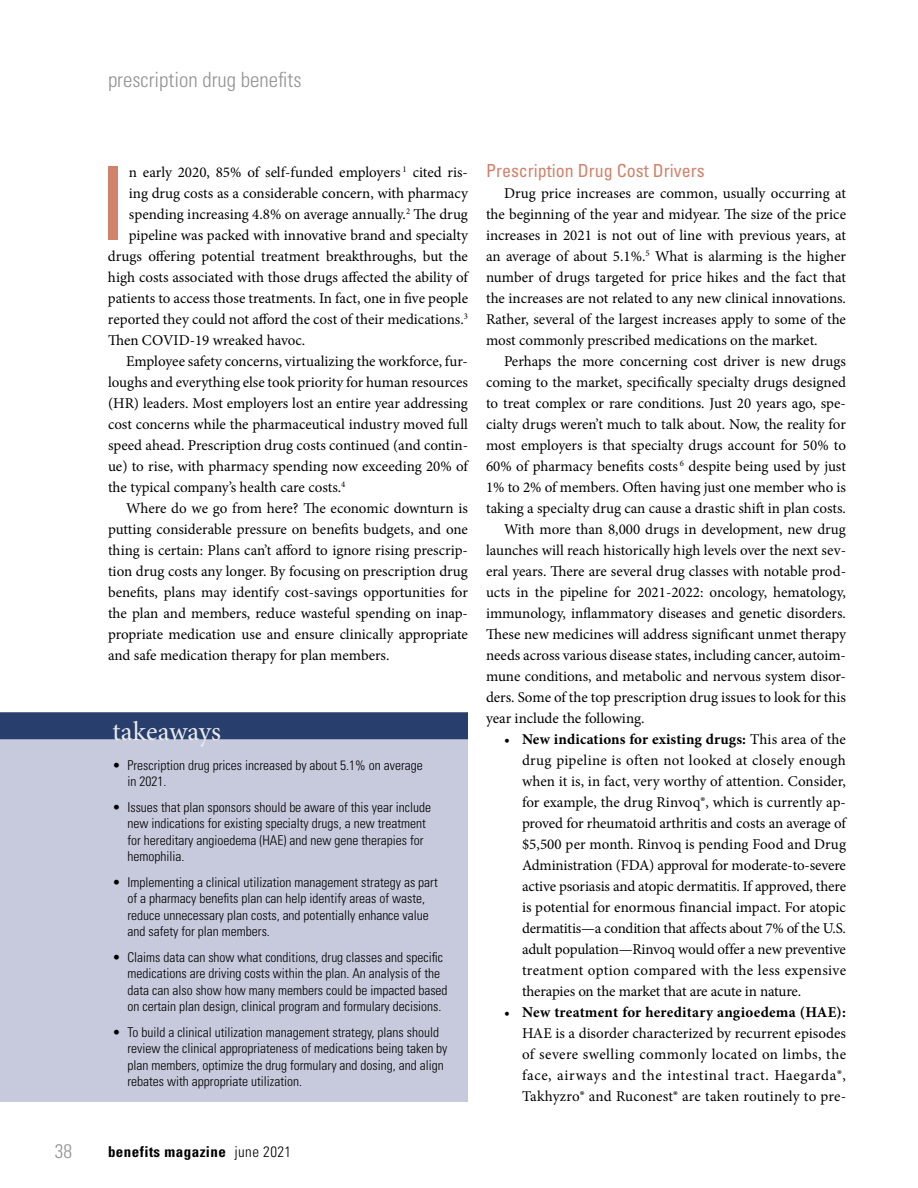
<style>
.page{position:relative;width:918px;height:1188px;background:#fff}
.page>*{position:absolute;margin:0;border:0;box-sizing:border-box;transform-origin:0 0}
.t1{font:condensed 102.3px "Univers LT Std";color:#d1826b}
.t2{font:27px "Minion Pro";color:#ebebeb}
.t3{font:300 condensed 21px "Univers LT Std";color:#939393}
.t4{font:300 condensed 19.5px "Univers LT Std";color:#939393}
.t5{font:condensed 18px "Univers LT Std";color:#d1826b}
.t6{font:15px/21px "Minion Pro";color:#000;text-align:justify}
.t7{font:700 condensed 15px "Univers LT Std";letter-spacing:.03em;color:#000}
.t8{font:300 condensed 13.5px/16.5px "Univers LT Std";color:#000}
.s1{font-weight:300}
.s2{font-weight:700}
</style>
<div class="page">
<div style="left:0;top:720px;width:468px;height:382px;background:#c7cadc"></div>
<div style="left:0;top:712px;width:468px;height:27px;background:#283f6e"></div>
<h3 class="t3" style="left:108px;top:67px;width:195px">prescription drug benefits</h3>
<h1 class="t1" style="left:98px;top:139px;width:30px">I</h1>
<p class="t6" style="left:129px;top:162px;width:341px">n early 2020, 85% of self-funded employers <sup>1</sup> cited ris-</p>
<p class="t6" style="left:129px;top:183px;width:341px">ing drug costs as a considerable concern, with pharmacy</p>
<p class="t6" style="left:129px;top:204px;width:341px">spending increasing 4.8% on average annually.<sup>2</sup> The drug</p>
<p class="t6" style="left:129px;top:225px;width:341px">pipeline was packed with innovative brand and specialty</p>
<p class="t6" style="left:108px;top:246px;width:362px">drugs offering potential treatment breakthroughs, but the</p>
<p class="t6" style="left:108px;top:267px;width:362px">high costs associated with those drugs affected the ability of</p>
<p class="t6" style="left:108px;top:288px;width:362px">patients to access those treatments. In fact, one in five people</p>
<p class="t6" style="left:108px;top:309px;width:362px">reported they could not afford the cost of their medications.<sup>3</sup></p>
<p class="t6" style="left:108px;top:330px;width:199px">Then COVID-19 wreaked havoc.</p>
<p class="t6" style="left:126px;top:351px;width:343px">Employee safety concerns, virtualizing the workforce, fur-</p>
<p class="t6" style="left:108px;top:372px;width:361px">loughs and everything else took priority for human resources</p>
<p class="t6" style="left:108px;top:393px;width:362px">(HR) leaders. Most employers lost an entire year addressing</p>
<p class="t6" style="left:108px;top:414px;width:362px">cost concerns while the pharmaceutical industry moved full</p>
<p class="t6" style="left:108px;top:435px;width:362px">speed ahead. Prescription drug costs continued (and contin-</p>
<p class="t6" style="left:108px;top:456px;width:362px">ue) to rise, with pharmacy spending now exceeding 20% of</p>
<p class="t6" style="left:108px;top:477px;width:239px">the typical company’s health care costs.<sup>4</sup></p>
<p class="t6" style="left:126px;top:498px;width:343px">Where do we go from here? The economic downturn is</p>
<p class="t6" style="left:108px;top:519px;width:361px">putting considerable pressure on benefits budgets, and one</p>
<p class="t6" style="left:108px;top:540px;width:361px">thing is certain: Plans can’t afford to ignore rising prescrip-</p>
<p class="t6" style="left:108px;top:561px;width:361px">tion drug costs any longer. By focusing on prescription drug</p>
<p class="t6" style="left:108px;top:582px;width:362px">benefits, plans may identify cost-savings opportunities for</p>
<p class="t6" style="left:108px;top:603px;width:362px">the plan and members, reduce wasteful spending on inap-</p>
<p class="t6" style="left:108px;top:624px;width:361px">propriate medication use and ensure clinically appropriate</p>
<p class="t6" style="left:108px;top:645px;width:283px">and safe medication therapy for plan members.</p>
<h2 class="t2" style="left:112px;top:713px;width:110px">takeaways</h2>
<p class="t8" style="left:127px;top:757px;width:297px;text-indent:-15px">• Prescription drug prices increased by about 5.1% on average in 2021.</p>
<p class="t8" style="left:127px;top:799px;width:305px;text-indent:-15px">• Issues that plan sponsors should be aware of this year include new indications for existing specialty drugs, a new treatment for hereditary angioedema (HAE) and new gene therapies for hemophilia.</p>
<p class="t8" style="left:127px;top:874px;width:312px;text-indent:-15px">• Implementing a clinical utilization management strategy as part of a pharmacy benefits plan can help identify areas of waste, reduce unnecessary plan costs, and potentially enhance value and safety for plan members.</p>
<p class="t8" style="left:127px;top:949px;width:322px;text-indent:-15px">• Claims data can show what conditions, drug classes and specific medications are driving costs within the plan. An analysis of the data can also show how many members could be impacted based on certain plan design, clinical program and formulary decisions.</p>
<p class="t8" style="left:127px;top:1024px;width:322px;text-indent:-15px">• To build a clinical utilization management strategy, plans should review the clinical appropriateness of medications being taken by plan members, optimize the drug formulary and dosing, and align rebates with appropriate utilization.</p>
<h3 class="t4" style="left:55px;top:1139px;width:19px">38</h3>
<p class="t7" style="left:108px;top:1143px;width:185px">benefits magazine <span class="s1">june 2021</span></p>
<p class="t5" style="left:486px;top:159px;width:220px">Prescription Drug Cost Drivers</p>
<p class="t6" style="left:486px;top:183px;width:362px;text-indent:18px">Drug price increases are common, usually occurring at the beginning of the year and midyear. The size of the price increases in 2021 is not out of line with previous years, at an average of about 5.1%.<sup>5</sup> What is alarming is the higher number of drugs targeted for price hikes and the fact that the increases are not related to any new clinical innovations.<br>Rather, several of the largest increases apply to some of the most commonly prescribed medications on the market.</p>
<p class="t6" style="left:504px;top:351px;width:343px">Perhaps the more concerning cost driver is new drugs</p>
<p class="t6" style="left:486px;top:372px;width:362px">coming to the market, specifically specialty drugs designed</p>
<p class="t6" style="left:486px;top:393px;width:361px">to treat complex or rare conditions. Just 20 years ago, spe-</p>
<p class="t6" style="left:486px;top:414px;width:361px">cialty drugs weren’t much to talk about. Now, the reality for</p>
<p class="t6" style="left:486px;top:435px;width:362px">most employers is that specialty drugs account for 50% to</p>
<p class="t6" style="left:486px;top:456px;width:361px">60% of pharmacy benefits costs <sup>6</sup> despite being used by just</p>
<p class="t6" style="left:486px;top:477px;width:362px">1% to 2% of members. Often having just one member who is</p>
<p class="t6" style="left:486px;top:498px;width:361px">taking a specialty drug can cause a drastic shift in plan costs.</p>
<p class="t6" style="left:504px;top:519px;width:343px">With more than 8,000 drugs in development, new drug</p>
<p class="t6" style="left:486px;top:540px;width:362px">launches will reach historically high levels over the next sev-</p>
<p class="t6" style="left:486px;top:561px;width:362px">eral years. There are several drug classes with notable prod-</p>
<p class="t6" style="left:486px;top:582px;width:362px">ucts in the pipeline for 2021-2022: oncology, hematology,</p>
<p class="t6" style="left:486px;top:603px;width:361px">immunology, inflammatory diseases and genetic disorders.</p>
<p class="t6" style="left:486px;top:624px;width:362px">These new medicines will address significant unmet therapy</p>
<p class="t6" style="left:486px;top:645px;width:361px">needs across various disease states, including cancer, autoim-</p>
<p class="t6" style="left:486px;top:666px;width:361px">mune conditions, and metabolic and nervous system disor-</p>
<p class="t6" style="left:486px;top:687px;width:362px">ders. Some of the top prescription drug issues to look for this</p>
<p class="t6" style="left:486px;top:708px;width:160px">year include the following.</p>
<p class="t6" style="left:522px;top:729px;width:326px;text-indent:-18px">• <span class="s2">New indications for existing drugs:</span> This area of the drug pipeline is often not looked at closely enough when it is, in fact, very worthy of attention. Consider, for example, the drug Rinvoq®, which is currently ap&shy;proved for rheumatoid arthritis and costs an average of $5,500 per month. Rinvoq is pending Food and Drug Administration (FDA) approval for moderate-to-severe active psoriasis and atopic dermatitis. If approved, there is potential for enormous financial impact. For atopic dermatitis—a condition that affects about 7% of the U.S. adult population—Rinvoq would offer a new preventive treatment option compared with the less expensive therapies on the market that are acute in nature.</p>
<p class="t6" style="left:522px;top:1002px;width:326px;text-indent:-18px">• <span class="s2">New treatment for hereditary angioedema (HAE):<br></span>HAE is a disorder characterized by recurrent episodes of severe swelling commonly located on limbs, the face, airways and the intestinal tract. Haegarda®, Takhyzro® and Ruconest® are taken routinely to pre-</p>
</div>
